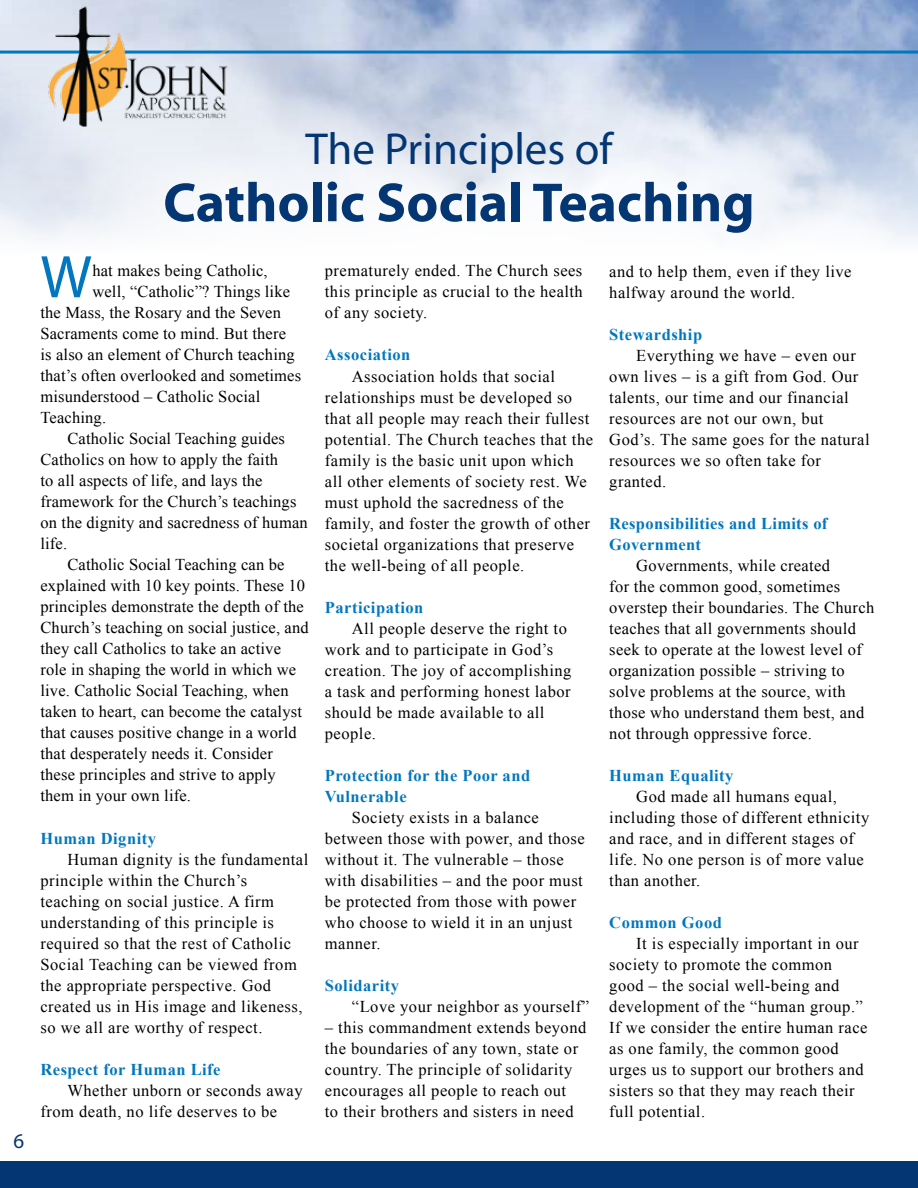
<style>
.page{position:relative;width:918px;height:1188px;background:#fff}
.page>*{position:absolute;margin:0;border:0;box-sizing:border-box;transform-origin:0 0}
.t1{font:60.6px "Myriad";color:#0077be}
.t2{font:700 55.5px "Myriad";color:#043673}
.t3{font:45px "Myriad";color:#043673}
.t4{font:21px "Myriad";color:#043673}
.t5{font:16.5px/21px "Times New Roman";letter-spacing:.03em;color:#000}
.t6{font:16.5px "Times New Roman";letter-spacing:.01em;color:#000}
.t7{font:700 16.5px/21px "Times New Roman";letter-spacing:.03em;color:#0077be}
</style>
<div class="page">
<img style="left:0;top:0;width:918px;height:243px">
<hr style="left:0;top:51px;width:918px;height:3px;background:#0077be">
<img style="left:27px;top:0;width:219px;height:141px">
<div style="left:0;top:1161px;width:918px;height:27px;background:#043673"></div>
<p class="t4" style="left:14px;top:1131px;width:12px">6</p>
<h3 class="t3" style="left:305px;top:127px;width:309px">The Principles of</h3>
<h2 class="t2" style="left:163px;top:174px;width:593px">Catholic Social Teaching</h2>
<h1 class="t1" style="left:40px;top:247px;width:53px">W</h1>
<p class="t6" style="left:92px;top:260px;width:177px">hat makes being Catholic,</p>
<p class="t6" style="left:92px;top:281px;width:199px">well, “Catholic”? Things like</p>
<p class="t6" style="left:40px;top:302px;width:242px">the Mass, the Rosary and the Seven</p>
<p class="t6" style="left:40px;top:323px;width:247px">Sacraments come to mind. But there</p>
<p class="t6" style="left:40px;top:344px;width:256px">is also an element of Church teaching</p>
<p class="t6" style="left:40px;top:365px;width:262px">that’s often overlooked and sometimes</p>
<p class="t6" style="left:40px;top:386px;width:221px">misunderstood – Catholic Social</p>
<p class="t6" style="left:40px;top:407px;width:67px">Teaching.</p>
<p class="t6" style="left:67px;top:428px;width:219px">Catholic Social Teaching guides</p>
<p class="t6" style="left:40px;top:449px;width:239px">Catholics on how to apply the faith</p>
<p class="t6" style="left:40px;top:470px;width:224px">to all aspects of life, and lays the</p>
<p class="t6" style="left:40px;top:491px;width:257px">framework for the Church’s teachings</p>
<p class="t6" style="left:40px;top:512px;width:269px">on the dignity and sacredness of human</p>
<p class="t5" style="left:40px;top:533px;width:28px">life.</p>
<p class="t6" style="left:67px;top:554px;width:219px">Catholic Social Teaching can be</p>
<p class="t6" style="left:40px;top:575px;width:266px">explained with 10 key points. These 10</p>
<p class="t6" style="left:40px;top:596px;width:265px">principles demonstrate the depth of the</p>
<p class="t6" style="left:40px;top:617px;width:270px">Church’s teaching on social justice, and</p>
<p class="t6" style="left:40px;top:638px;width:242px">they call Catholics to take an active</p>
<p class="t6" style="left:40px;top:659px;width:257px">role in shaping the world in which we</p>
<p class="t6" style="left:40px;top:680px;width:250px">live. Catholic Social Teaching, when</p>
<p class="t6" style="left:40px;top:701px;width:263px">taken to heart, can become the catalyst</p>
<p class="t6" style="left:40px;top:722px;width:258px">that causes positive change in a world</p>
<p class="t6" style="left:40px;top:743px;width:234px">that desperately needs it. Consider</p>
<p class="t6" style="left:40px;top:764px;width:237px">these principles and strive to apply</p>
<p class="t6" style="left:40px;top:785px;width:152px">them in your own life.</p>
<p class="t7" style="left:40px;top:827px;width:117px">Human Dignity</p>
<p class="t5" style="left:40px;top:848px;width:269px;text-indent:27px">Human dignity is the fundamental principle within the Church’s teaching on social justice. A firm understanding of this principle is required so that the rest of Catholic Social Teaching can be viewed from the appropriate perspective. God created us in His image and likeness, so we all are worthy of respect.</p>
<p class="t7" style="left:40px;top:1058px;width:182px">Respect for Human Life</p>
<p class="t5" style="left:40px;top:1080px;width:264px;text-indent:27px">Whether unborn or seconds away from death, no life deserves to be</p>
<p class="t5" style="left:325px;top:260px;width:260px;text-align:justify">prematurely ended. The Church sees this principle as crucial to the health of any society.</p>
<p class="t7" style="left:325px;top:344px;width:87px">Association</p>
<p class="t5" style="left:325px;top:365px;width:270px;text-indent:27px">Association holds that social relationships must be developed so that all people may reach their fullest potential. The Church teaches that the family is the basic unit upon which all other elements of society rest. We must uphold the sacredness of the family, and foster the growth of other societal organizations that preserve the well-being of all people.</p>
<p class="t7" style="left:325px;top:596px;width:100px">Participation</p>
<p class="t5" style="left:325px;top:617px;width:248px;text-indent:27px">All people deserve the right to work and to participate in God’s creation. The joy of accomplishing a task and performing honest labor should be made available to all people.</p>
<p class="t7" style="left:325px;top:764px;width:207px">Protection for the Poor and<br>Vulnerable</p>
<p class="t5" style="left:325px;top:807px;width:261px;text-indent:27px">Society exists in a balance between those with power, and those without it. The vulnerable – those with disabilities – and the poor must be protected from those with power who choose to wield it in an unjust manner.</p>
<p class="t7" style="left:325px;top:974px;width:76px">Solidarity</p>
<p class="t5" style="left:352px;top:996px;width:239px">“Love your neighbor as yourself”</p>
<p class="t5" style="left:325px;top:1017px;width:263px">– this commandment extends beyond the boundaries of any town, state or country. The principle of solidarity encourages all people to reach out<br>to their brothers and sisters in need</p>
<p class="t5" style="left:609px;top:260px;width:244px">and to help them, even if they live halfway around the world.</p>
<p class="t7" style="left:609px;top:323px;width:94px">Stewardship</p>
<p class="t5" style="left:609px;top:344px;width:262px;text-indent:27px">Everything we have – even our own lives – is a gift from God. Our talents, our time and our financial resources are not our own, but<br>God’s. The same goes for the natural resources we so often take for granted.</p>
<p class="t7" style="left:609px;top:512px;width:220px">Responsibilities and Limits of<br>Government</p>
<p class="t5" style="left:609px;top:554px;width:266px;text-indent:27px">Governments, while created<br>for the common good, sometimes overstep their boundaries. The Church teaches that all governments should seek to operate at the lowest level of organization possible – striving to solve problems at the source, with those who understand them best, and not through oppressive force.</p>
<p class="t7" style="left:609px;top:764px;width:126px">Human Equality</p>
<p class="t5" style="left:609px;top:786px;width:261px;text-indent:27px">God made all humans equal, including those of different ethnicity and race, and in different stages of life. No one person is of more value than another.</p>
<p class="t7" style="left:609px;top:912px;width:114px">Common Good</p>
<p class="t5" style="left:609px;top:933px;width:260px;text-indent:27px">It is especially important in our society to promote the common good – the social well-being and development of the “human group.”<br>If we consider the entire human race as one family, the common good urges us to support our brothers and sisters so that they may reach their full potential.</p>
</div>
